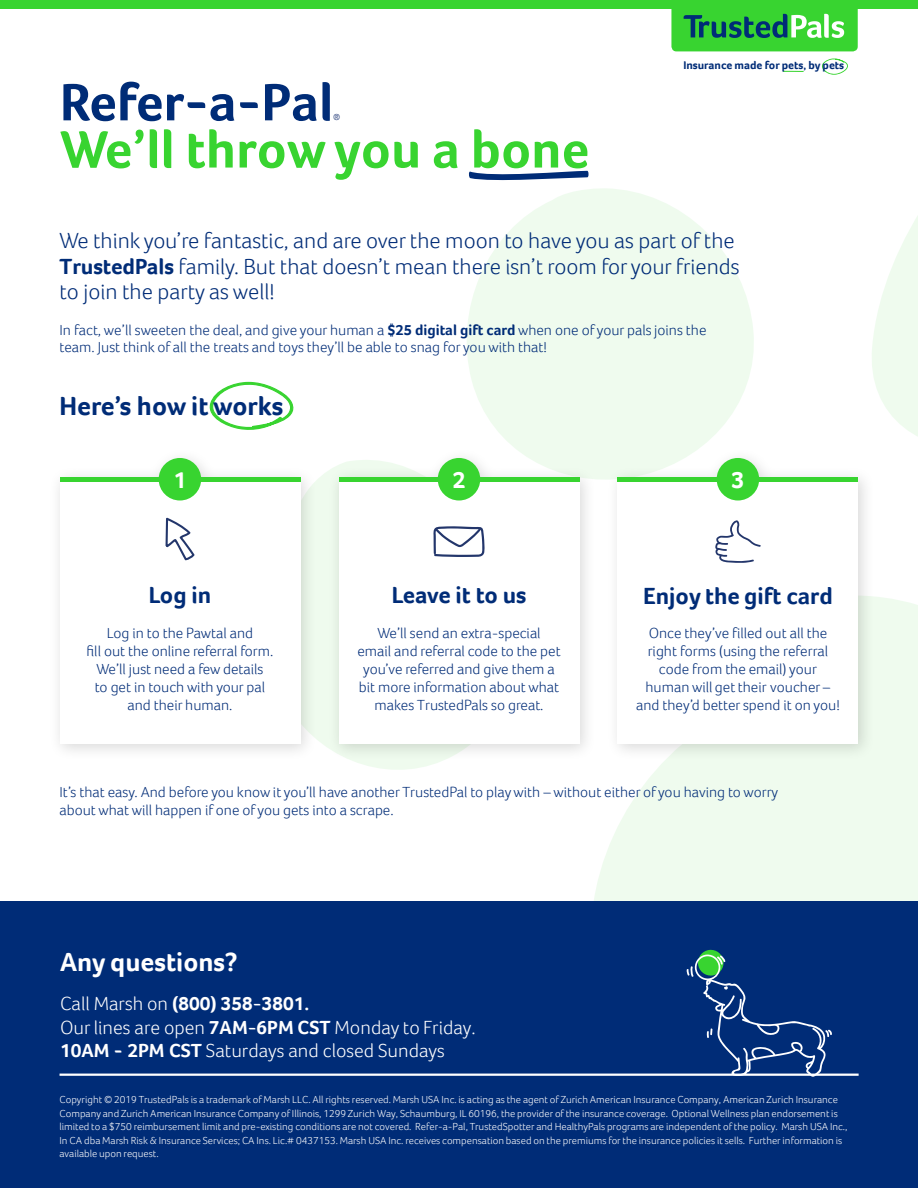
<style>
.page{position:relative;width:918px;height:1188px;background:#fff}
.page>*{position:absolute;margin:0;border:0;box-sizing:border-box;transform-origin:0 0}
.t1{font:700 54px "Foco";color:#38d430}
.t2{font:700 54px "Foco";color:#002c77}
.t3{font:700 27px "Foco";color:#002c77}
.t4{font:700 27px "Foco";color:#fff}
.t5{font:700 24px "Foco";color:#002c77}
.t6{font:700 24px "Foco";color:#fff}
.t7{font:300 22.5px/25.5px "Foco";color:#002c77}
.t8{font:300 19.5px/23.1px "Foco";color:#fff}
.t9{font:300 15px/18px "Foco";color:#002c77;text-align:center}
.t10{font:700 11.55px "Foco";color:#002c77}
.t11{font:300 10.5px/13.5px "Foco";color:#fff}
.t12{font:300 9px "Foco";color:#011d64}
.s1{font-weight:700}
</style>
<div class="page">
<svg style="left:317px;top:170px;width:601px;height:731px"></svg>
<svg style="left:209px;top:381px;width:85px;height:49px"></svg>
<div style="left:0;top:901px;width:918px;height:287px;background:#002c77"></div>
<hr style="left:60px;top:1074px;width:799px;height:2px;background:#fff">
<svg style="left:687px;top:949px;width:145px;height:128px"></svg>
<svg style="left:468px;top:171px;width:121px;height:12px"></svg>
<svg style="left:822px;top:58px;width:26px;height:17px"></svg>
<svg style="left:783px;top:71px;width:21px;height:1px"></svg>
<svg style="left:671px;top:9px;width:187px;height:42px;background:#40c149"></svg>
<div style="left:0;top:0;width:918px;height:9px;background:#38d430"></div>
<div style="left:49px;top:447px;width:268px;height:314px;background:#000;opacity:.15"></div>
<div style="left:60px;top:478px;width:240px;height:266px;background:#fff"></div>
<hr style="left:60px;top:477px;width:240px;height:4px;background:#38d430">
<div style="left:159px;top:458px;width:42px;height:43px;background:#38d430;border-radius:50%"></div>
<svg style="left:166px;top:518px;width:29px;height:42px"></svg>
<div style="left:327px;top:447px;width:270px;height:314px;background:#000;opacity:.15"></div>
<div style="left:339px;top:478px;width:241px;height:266px;background:#fff"></div>
<hr style="left:339px;top:477px;width:241px;height:4px;background:#38d430">
<div style="left:438px;top:458px;width:42px;height:43px;background:#38d430;border-radius:50%"></div>
<div style="left:606px;top:447px;width:270px;height:314px;background:#000;opacity:.15"></div>
<div style="left:618px;top:478px;width:240px;height:266px;background:#fff"></div>
<hr style="left:618px;top:477px;width:240px;height:4px;background:#38d430">
<div style="left:717px;top:458px;width:42px;height:43px;background:#38d430;border-radius:50%"></div>
<svg style="left:715px;top:520px;width:46px;height:43px"></svg>
<svg style="left:433px;top:526px;width:52px;height:31px"></svg>
<p class="t2" style="left:60px;top:66px;width:275px">Refer-a-Pal</p>
<p class="t12" style="left:333px;top:112px;width:9px">®</p>
<p class="t1" style="left:60px;top:114px;width:531px">We’ll throw you a bone</p>
<p class="t10" style="left:683px;top:57px;width:162px">Insurance made for pets, by pets</p>
<p class="t7" style="left:60px;top:228px;width:682px">We think you’re fantastic, and are over the moon to have you as part of the<br><span class="s1">TrustedPals</span> family. But that doesn’t mean there isn’t room for your friends to join the party as well!</p>
<p class="t9" style="left:60px;top:322px;width:648px;line-height:16px;text-align:left">In fact, we’ll sweeten the deal, and give your human a <span class="s1">$25 digital gift card</span> when one of your pals joins the team. Just think of all the treats and toys they’ll be able to snag for you with that!</p>
<p class="t3" style="left:60px;top:388px;width:225px">Here’s how it works</p>
<p class="t6" style="left:173px;top:464px;width:15px">1</p>
<p class="t5" style="left:149px;top:579px;width:64px">Log in</p>
<p class="t9" style="left:87px;top:624px;width:188px">Log in to the Pawtal and<br>fill out the online referral form.<br>We’ll just need a few details<br>to get in touch with your pal and their human.</p>
<p class="t6" style="left:452px;top:464px;width:15px">2</p>
<p class="t6" style="left:731px;top:464px;width:15px">3</p>
<p class="t5" style="left:392px;top:579px;width:136px">Leave it to us</p>
<p class="t9" style="left:357px;top:624px;width:205px">We’ll send an extra-special<br>email and referral code to the pet you’ve referred and give them a bit more information about what makes TrustedPals so great.</p>
<p class="t5" style="left:643px;top:580px;width:191px">Enjoy the gift card</p>
<p class="t9" style="left:636px;top:624px;width:205px">Once they’ve filled out all the right forms (using the referral code from the email) your human will get their voucher – and they’d better spend it on you!</p>
<p class="t9" style="left:60px;top:783px;width:720px;text-align:left">It’s that easy. And before you know it you’ll have another TrustedPal to play with – without either of you having to worry about what will happen if one of you gets into a scrape.</p>
<p class="t4" style="left:60px;top:944px;width:179px">Any questions?</p>
<p class="t8" style="left:60px;top:992px;width:417px">Call Marsh on <span class="s1">(800) 358-3801.<br></span>Our lines are open <span class="s1">7AM-6PM CST</span> Monday to Friday.<br><span class="s1">10AM - 2PM CST</span> Saturdays and closed Sundays</p>
<p class="t11" style="left:60px;top:1093px;width:789px">Copyright © 2019 TrustedPals is a trademark of Marsh LLC. All rights reserved. Marsh USA Inc. is acting as the agent of Zurich American Insurance Company, American Zurich Insurance Company and Zurich American Insurance Company of Illinois, 1299 Zurich Way, Schaumburg, IL 60196, the provider of the insurance coverage. Optional Wellness plan endorsement is limited to a $750 reimbursement limit and pre-existing conditions are not covered. Refer-a-Pal, TrustedSpotter and HealthyPals programs are independent of the policy. Marsh USA Inc., In CA dba Marsh Risk &amp; Insurance Services; CA Ins. Lic.# 0437153. Marsh USA Inc. receives compensation based on the premiums for the insurance policies it sells. Further information is available upon request.</p>
</div>
